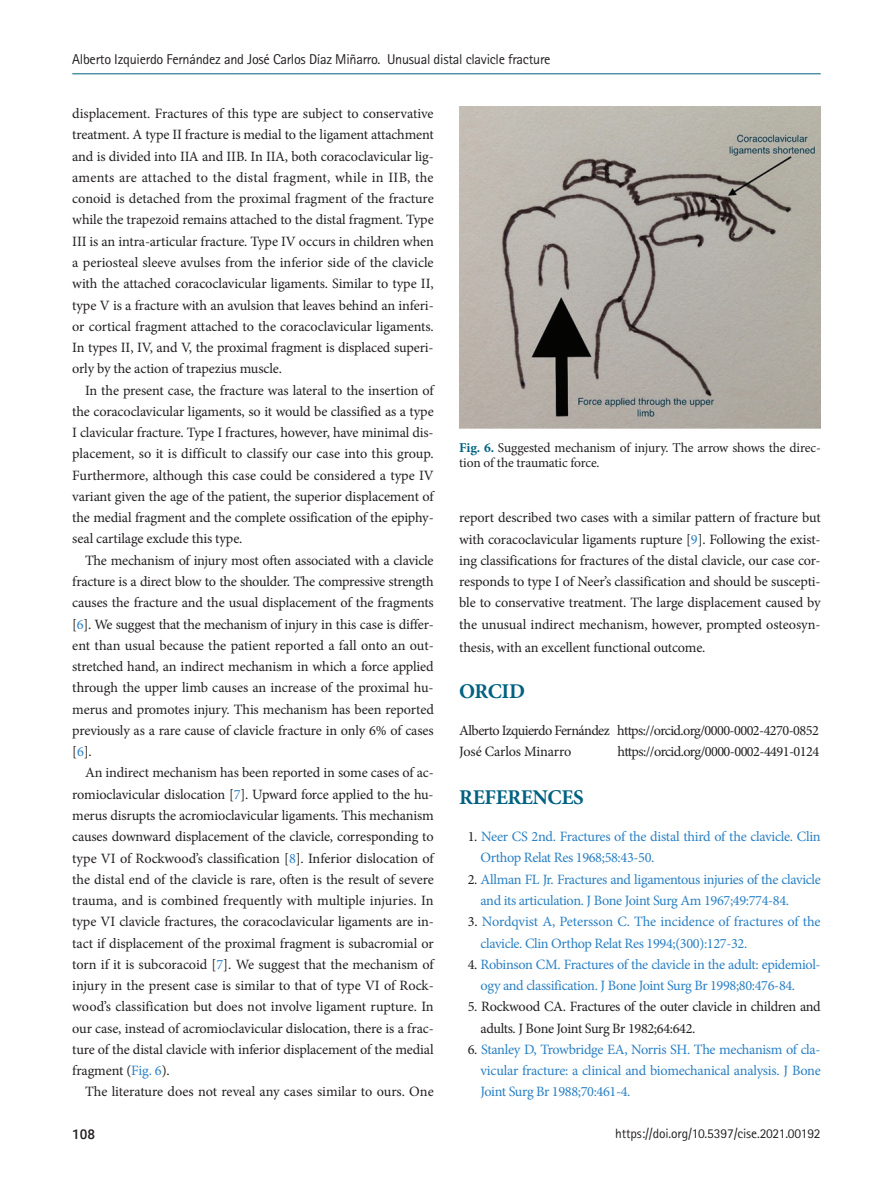
<style>
.page{position:relative;width:893px;height:1191px;background:#fff}
.page>*{position:absolute;margin:0;border:0;box-sizing:border-box;transform-origin:0 0}
.t1{font:700 21px "Minion Pro";letter-spacing:-.02em;color:#006180}
.t2{font:14.25px/21.3px "Minion Pro";letter-spacing:-.015em;color:#231f20;text-align:justify}
.t3{font:14.25px/21.3px "Minion Pro";letter-spacing:-.025em;color:#2a80c3}
.t4{font:14.25px/21.3px "Minion Pro";letter-spacing:-.04em;color:#231f20}
.t5{font:14.25px "Rotis Sans Serif Std";letter-spacing:-.02em;color:#231f20}
.t6{font:13.5px/15px "Minion Pro";letter-spacing:-.01em;color:#231f20}
.t7{font:13.5px "Rotis Sans Serif Std";letter-spacing:-.01em;color:#231f20}
.t8{font:500 13.5px "Roboto";color:#231f20}
.s1{color:#2a80c3}
.s2{font-weight:700;color:#006180}
.s3{color:#231f20}
</style>
<div class="page">
<img style="left:459px;top:106px;width:362px;height:323px">
<hr style="left:72px;top:73px;width:749px;height:1px;background:#006180">
<p class="t5" style="left:72px;top:51px;width:480px">Alberto Izquierdo Fernández and José Carlos Díaz Miñarro. Unusual distal clavicle fracture</p>
<p class="t2" style="left:72px;top:103px;width:363px">displacement. Fractures of this type are subject to conservative treatment. A type II fracture is medial to the ligament attachment and is divided into IIA and IIB. In IIA, both coracoclavicular lig&shy;aments are attached to the distal fragment, while in IIB, the conoid is detached from the proximal fragment of the fracture while the trapezoid remains attached to the distal fragment. Type III is an intra-articular fracture. Type IV occurs in children when a periosteal sleeve avulses from the inferior side of the clavicle with the attached coracoclavicular ligaments. Similar to type II, type V is a fracture with an avulsion that leaves behind an inferi&shy;or cortical fragment attached to the coracoclavicular ligaments.<br>In types II, IV, and V, the proximal fragment is displaced superi&shy;orly by the action of trapezius muscle.</p>
<p class="t2" style="left:72px;top:379px;width:363px;text-indent:13px">In the present case, the fracture was lateral to the insertion of the coracoclavicular ligaments, so it would be classified as a type I clavicular fracture. Type I fractures, however, have minimal dis&shy;placement, so it is difficult to classify our case into this group.<br>Furthermore, although this case could be considered a type IV variant given the age of the patient, the superior displacement of the medial fragment and the complete ossification of the epiphy&shy;seal cartilage exclude this type.</p>
<p class="t2" style="left:72px;top:549px;width:363px;text-indent:13px">The mechanism of injury most often associated with a clavicle fracture is a direct blow to the shoulder. The compressive strength causes the fracture and the usual displacement of the fragments [<span class="s1">6</span>]. We suggest that the mechanism of injury in this case is differ&shy;ent than usual because the patient reported a fall onto an out&shy;stretched hand, an indirect mechanism in which a force applied through the upper limb causes an increase of the proximal hu&shy;merus and promotes injury. This mechanism has been reported previously as a rare cause of clavicle fracture in only 6% of cases [<span class="s1">6</span>].</p>
<p class="t2" style="left:72px;top:762px;width:363px;text-indent:13px">An indirect mechanism has been reported in some cases of ac&shy;romioclavicular dislocation [<span class="s1">7</span>]. Upward force applied to the hu&shy;merus disrupts the acromioclavicular ligaments. This mechanism causes downward displacement of the clavicle, corresponding to type VI of Rockwood’s classification [<span class="s1">8</span>]. Inferior dislocation of the distal end of the clavicle is rare, often is the result of severe trauma, and is combined frequently with multiple injuries. In type VI clavicle fractures, the coracoclavicular ligaments are in&shy;tact if displacement of the proximal fragment is subacromial or torn if it is subcoracoid [<span class="s1">7</span>]. We suggest that the mechanism of injury in the present case is similar to that of type VI of Rock&shy;wood’s classification but does not involve ligament rupture. In our case, instead of acromioclavicular dislocation, there is a frac&shy;ture of the distal clavicle with inferior displacement of the medial fragment (<span class="s1">Fig. 6</span>).</p>
<p class="t2" style="left:85px;top:1081px;width:350px">The literature does not reveal any cases similar to ours. One</p>
<p class="t6" style="left:459px;top:440px;width:363px"><span class="s2">Fig. 6.</span> Suggested mechanism of injury. The arrow shows the direc&shy;tion of the traumatic force.</p>
<p class="t2" style="left:459px;top:507px;width:363px">report described two cases with a similar pattern of fracture but with coracoclavicular ligaments rupture [<span class="s1">9</span>]. Following the exist&shy;ing classifications for fractures of the distal clavicle, our case cor&shy;responds to type I of Neer’s classification and should be suscepti&shy;ble to conservative treatment. The large displacement caused by the unusual indirect mechanism, however, prompted osteosyn-</p>
<p class="t2" style="left:459px;top:636px;width:248px">thesis, with an excellent functional outcome.</p>
<h1 class="t1" style="left:459px;top:676px;width:67px">ORCID</h1>
<p class="t4" style="left:459px;top:719px;width:361px">Alberto Izquierdo Fernández https://orcid.org/0000-0002-4270-0852<br>José Carlos Minarro</p>
<p class="t4" style="left:618px;top:741px;width:203px">https://orcid.org/0000-0002-4491-0124</p>
<h1 class="t1" style="left:459px;top:782px;width:126px">REFERENCES</h1>
<p class="t3" style="left:480px;top:826px;width:342px;text-indent:-13px"><span class="s3">1.</span> Neer CS 2nd. Fractures of the distal third of the clavicle. Clin<br>Orthop Relat Res 1968;58:43-50.</p>
<p class="t3" style="left:480px;top:868px;width:342px;text-indent:-13px"><span class="s3">2.</span> Allman FL Jr. Fractures and ligamentous injuries of the clavicle and its articulation. J Bone Joint Surg Am 1967;49:774-84.</p>
<p class="t3" style="left:480px;top:911px;width:341px;text-indent:-13px"><span class="s3">3.</span> Nordqvist A, Petersson C. The incidence of fractures of the clavicle. Clin Orthop Relat Res 1994;(300):127-32.</p>
<p class="t3" style="left:480px;top:953px;width:342px;text-indent:-13px"><span class="s3">4.</span> Robinson CM. Fractures of the clavicle in the adult: epidemiol&shy;ogy and classification. J Bone Joint Surg Br 1998;80:476-84.</p>
<p class="t2" style="left:480px;top:996px;width:342px;text-indent:-13px">5. Rockwood CA. Fractures of the outer clavicle in children and adults. J Bone Joint Surg Br 1982;64:642.</p>
<p class="t3" style="left:480px;top:1038px;width:342px;text-align:justify;text-indent:-13px"><span class="s3">6.</span> Stanley D, Trowbridge EA, Norris SH. The mechanism of cla&shy;vicular fracture: a clinical and biomechanical analysis. J Bone Joint Surg Br 1988;70:461-4.</p>
<p class="t8" style="left:72px;top:1124px;width:25px">108</p>
<p class="t7" style="left:615px;top:1125px;width:207px">https://doi.org/10.5397/cise.2021.00192</p>
</div>
